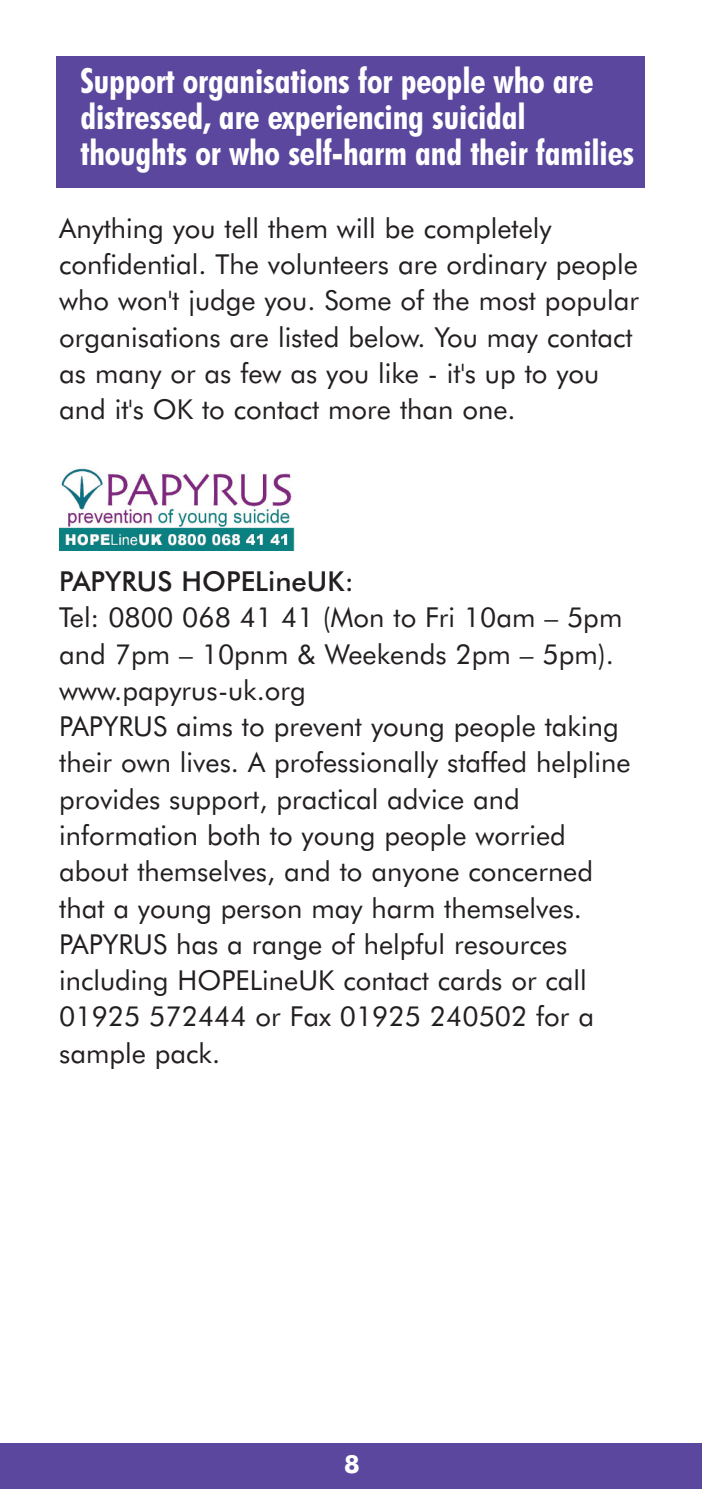
<style>
.page{position:relative;width:702px;height:1489px;background:#fff}
.page>*{position:absolute;margin:0;border:0;box-sizing:border-box;transform-origin:0 0}
.t1{font:700 condensed 35px/36.2px "Futura BT";letter-spacing:-.005em;color:#fff}
.t2{font:27.5px/36.2px "Futura BT";color:#231f20}
.t3{font:500 27.5px "Futura BT";color:#231f20}
.t4{font:700 25px "Futura BT";color:#fff}
</style>
<div class="page">
<div style="left:0;top:1443px;width:702px;height:45px;background:#5b479d"></div>
<div style="left:57px;top:57px;width:588px;height:131px;background:#5b479d"></div>
<img style="left:59px;top:468px;width:236px;height:83px">
<p class="t1" style="left:80px;top:65px;width:555px">Support organisations for people who are distressed, are experiencing suicidal thoughts or who self-harm and their families</p>
<p class="t2" style="left:59px;top:212px;width:581px">Anything you tell them will be completely confidential. The volunteers are ordinary people who won't judge you. Some of the most popular organisations are listed below. You may contact as many or as few as you like - it's up to you and it's OK to contact more than one.</p>
<p class="t3" style="left:59px;top:570px;width:296px">PAPYRUS HOPELineUK:</p>
<p class="t2" style="left:59px;top:602px;width:573px">Tel: 0800 068 41 41 (Mon to Fri 10am – 5pm and 7pm – 10pnm &amp; Weekends 2pm – 5pm). www.papyrus-uk.org<br>PAPYRUS aims to prevent young people taking their own lives. A professionally staffed helpline provides support, practical advice and information both to young people worried about themselves, and to anyone concerned that a young person may harm themselves.<br>PAPYRUS has a range of helpful resources including HOPELineUK contact cards or call 01925 572444 or Fax 01925 240502 for a sample pack.</p>
<p class="t4" style="left:344px;top:1453px;width:17px">8</p>
</div>
